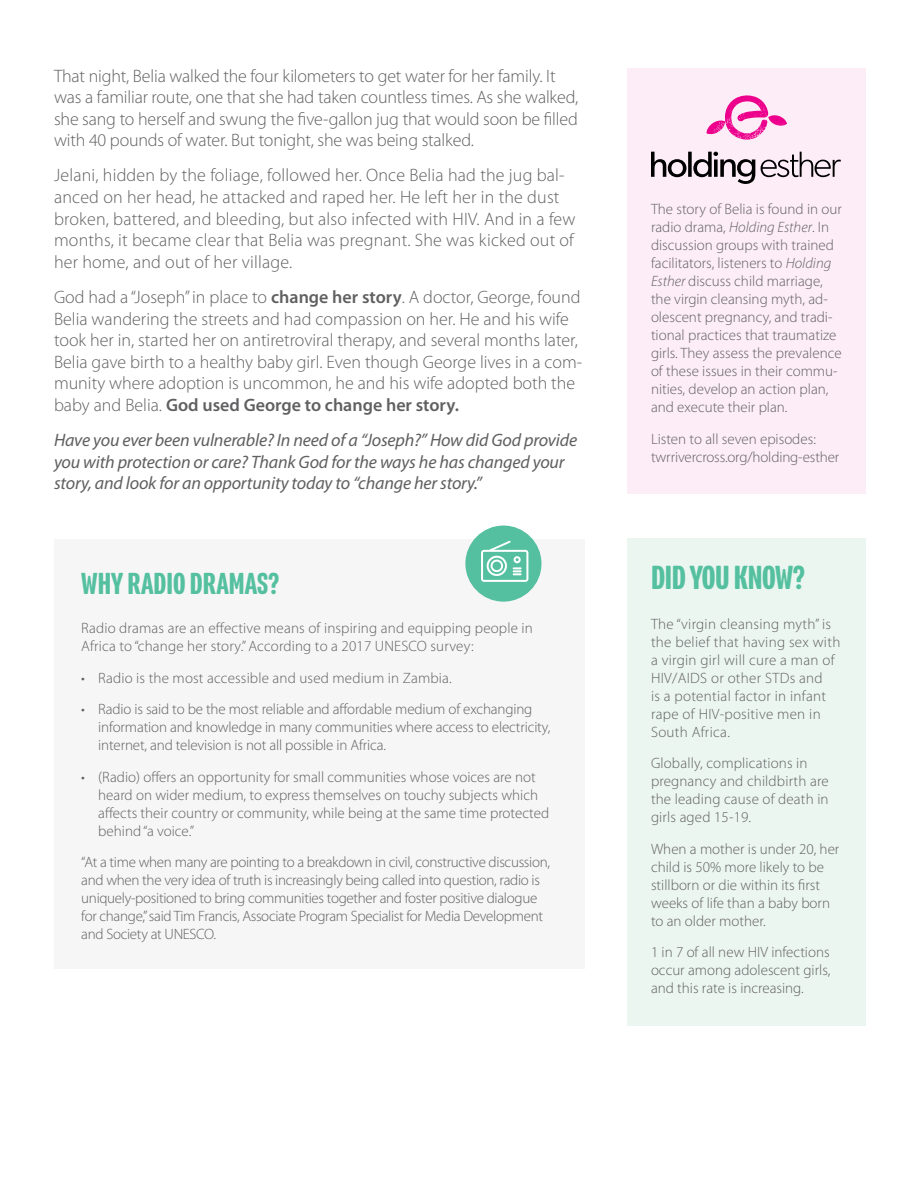
<style>
.page{position:relative;width:918px;height:1188px;background:#fff}
.page>*{position:absolute;margin:0;border:0;box-sizing:border-box;transform-origin:0 0}
.t1{font:500 36.3px "Program Nar OT";letter-spacing:-.01em;color:#55c09f}
.t2{font:500 33px "Program Nar OT";color:#55c09f}
.t3{font:300 18px/21.6px "Myriad Pro";color:#605f61}
.t4{font:italic 18px/21.6px "Myriad Pro";letter-spacing:-.01em;color:#605f61}
.t5{font:300 15px/18px "Myriad Pro";color:#605f61}
.t6{font:300 15px/18px "Myriad Pro";letter-spacing:-.02em;color:#605f61}
.t7{font:300 15px/18px "Myriad Pro";letter-spacing:.02em;color:#605f61}
.s1{font-weight:600}
.s2{font-style:italic}
</style>
<div class="page">
<div style="left:627px;top:539px;width:239px;height:487px;background:#ecf6f1"></div>
<div style="left:54px;top:539px;width:530px;height:429px;background:#f7f6f6"></div>
<div style="left:465px;top:526px;width:76px;height:76px;background:#55c09f;border-radius:50%"></div>
<svg style="left:481px;top:541px;width:47px;height:41px"></svg>
<div style="left:627px;top:68px;width:239px;height:426px;background:#fdedf6"></div>
<svg style="left:706px;top:95px;width:81px;height:45px"></svg>
<svg style="left:651px;top:152px;width:190px;height:32px"></svg>
<p class="t3" style="left:54px;top:65px;width:526px">That night, Belia walked the four kilometers to get water for her family. It was a familiar route, one that she had taken countless times. As she walked, she sang to herself and swung the five-gallon jug that would soon be filled with 40 pounds of water. But tonight, she was being stalked.</p>
<p class="t3" style="left:54px;top:164px;width:523px">Jelani, hidden by the foliage, followed her. Once Belia had the jug bal&shy;anced on her head, he attacked and raped her. He left her in the dust broken, battered, and bleeding, but also infected with HIV. And in a few months, it became clear that Belia was pregnant. She was kicked out of her home, and out of her village.</p>
<p class="t3" style="left:54px;top:286px;width:530px">God had a “Joseph” in place to <span class="s1">change her story</span>. A doctor, George, found Belia wandering the streets and had compassion on her. He and his wife took her in, started her on antiretroviral therapy, and several months later, Belia gave birth to a healthy baby girl. Even though George lives in a com&shy;munity where adoption is uncommon, he and his wife adopted both the baby and Belia. <span class="s1">God used George to change her story.</span></p>
<p class="t4" style="left:54px;top:429px;width:525px">Have you ever been vulnerable? In need of a “Joseph?” How did God provide you with protection or care? Thank God for the ways he has changed your story, and look for an opportunity today to “change her story.”</p>
<h2 class="t2" style="left:81px;top:565px;width:199px">WHY RADIO DRAMAS?</h2>
<p class="t5" style="left:81px;top:619px;width:453px">Radio dramas are an effective means of inspiring and equipping people in<br>Africa to “change her story.” According to a 2017 UNESCO survey:</p>
<p class="t5" style="left:81px;top:669px;width:372px">• Radio is the most accessible and used medium in Zambia.</p>
<p class="t5" style="left:98px;top:700px;width:454px;text-indent:-17px">• Radio is said to be the most reliable and affordable medium of exchanging information and knowledge in many communities where access to electricity, internet, and television is not all possible in Africa.</p>
<p class="t5" style="left:98px;top:768px;width:452px;text-indent:-17px">• (Radio) offers an opportunity for small communities whose voices are not heard on wider medium, to express themselves on touchy subjects which affects their country or community, while being at the same time protected behind “a voice.”</p>
<p class="t6" style="left:81px;top:853px;width:470px">“At a time when many are pointing to a breakdown in civil, constructive discussion, and when the very idea of truth is increasingly being called into question, radio is uniquely-positioned to bring communities together and foster positive dialogue for change,” said Tim Francis, Associate Program Specialist for Media Development and Society at UNESCO.</p>
<p class="t5" style="left:651px;top:200px;width:192px">The story of Belia is found in our radio drama, <span class="s2">Holding Esther</span>. In discussion groups with trained facilitators, listeners to <span class="s2">Holding<br>Esther</span> discuss child marriage, the virgin cleansing myth, ad&shy;olescent pregnancy, and tradi&shy;tional practices that traumatize girls. They assess the prevalence of these issues in their commu&shy;nities, develop an action plan, and execute their plan.</p>
<p class="t5" style="left:651px;top:430px;width:190px">Listen to all seven episodes: twrrivercross.org/holding-esther</p>
<h1 class="t1" style="left:651px;top:558px;width:156px">DID YOU KNOW?</h1>
<p class="t7" style="left:651px;top:615px;width:191px">The “virgin cleansing myth” is the belief that having sex with a virgin girl will cure a man of<br>HIV/AIDS or other STDs and<br>is a potential factor in infant rape of HIV-positive men in<br>South Africa.</p>
<p class="t5" style="left:651px;top:754px;width:179px">Globally, complications in pregnancy and childbirth are the leading cause of death in girls aged 15-19.</p>
<p class="t5" style="left:651px;top:840px;width:190px">When a mother is under 20, her child is 50% more likely to be stillborn or die within its first weeks of life than a baby born to an older mother.</p>
<p class="t5" style="left:651px;top:943px;width:181px;text-align:justify">1 in 7 of all new HIV infections occur among adolescent girls, and this rate is increasing.</p>
</div>
